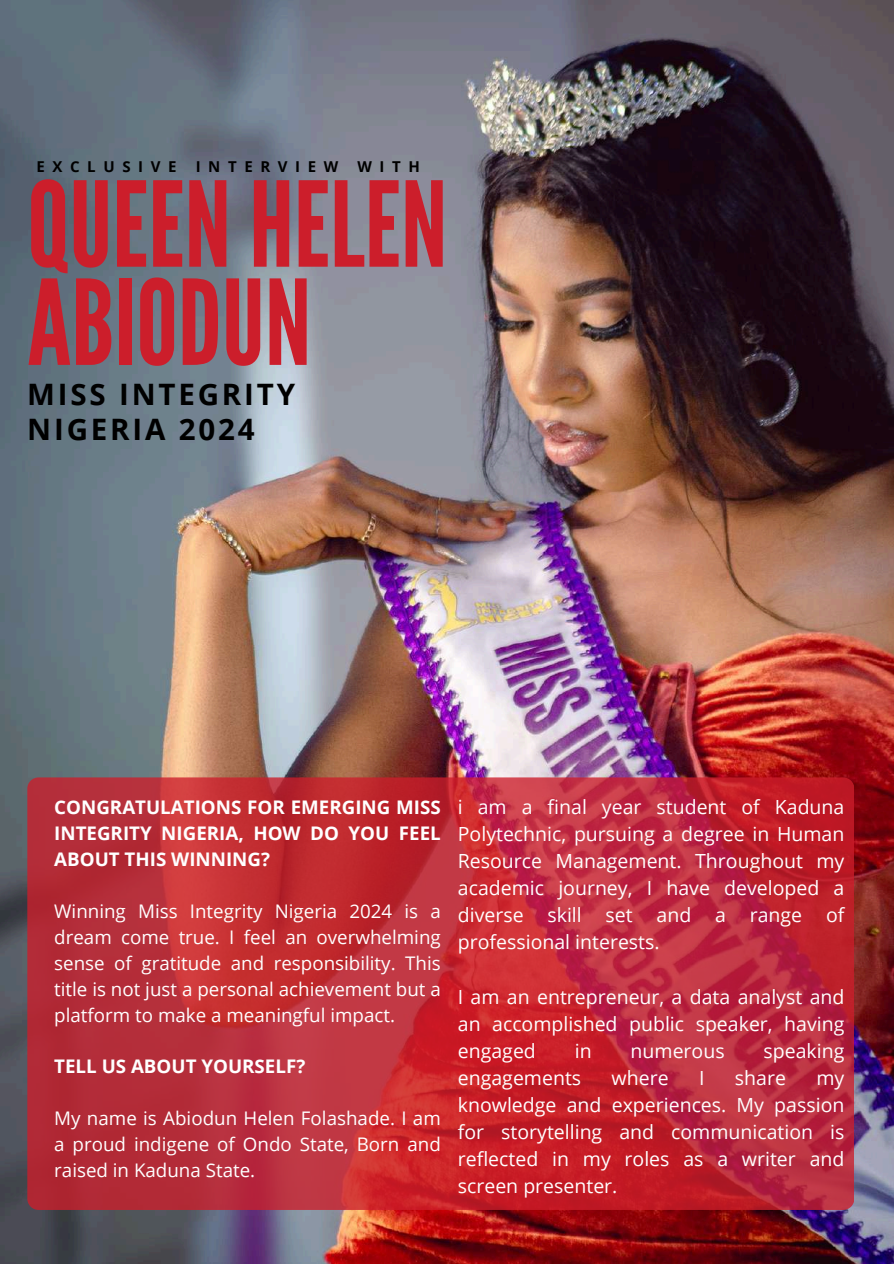
<style>
.page{position:relative;width:894px;height:1264px;background:#fff}
.page>*{position:absolute;margin:0;border:0;box-sizing:border-box;transform-origin:0 0}
.t1{font:117.6px/98.1px "League Gothic";color:#cc1e2b}
.t2{font:700 29.55px/35.1px "Open Sans";letter-spacing:.095em;color:#000}
.t3{font:19.5px/27px "Open Sans";color:#fff;text-align:justify}
.t4{font:18.75px/25.8px "Open Sans";color:#fff;text-align:justify}
.t5{font:700 18.75px/25.8px "Open Sans";color:#fff;text-align:justify}
.t6{font:700 15px "Open Sans";letter-spacing:.505em;color:#000}
</style>
<div class="page">
<img style="left:0;top:0;width:893px;height:1263px">
<svg style="left:27px;top:777px;width:826px;height:432px;background:#be2a37"></svg>
<p class="t6" style="left:36px;top:156px;width:141px">EXCLUSIVE</p>
<p class="t6" style="left:196px;top:156px;width:144px">INTERVIEW</p>
<p class="t6" style="left:357px;top:156px;width:64px">WITH</p>
<h1 class="t1" style="left:27px;top:178px;width:421px">QUEENHELEN<br>ABIODUN</h1>
<h2 class="t2" style="left:27px;top:376px;width:269px">MISS INTEGRITY<br>NIGERIA 2024</h2>
<p class="t5" style="left:54px;top:794px;width:388px">CONGRATULATIONS FOR EMERGING MISS INTEGRITY NIGERIA, HOW DO YOU FEEL ABOUT THIS WINNING?</p>
<p class="t4" style="left:54px;top:897px;width:388px">Winning Miss Integrity Nigeria 2024 is a dream come true. I feel an overwhelming sense of gratitude and responsibility. This title is not just a personal achievement but a platform to make a meaningful impact.</p>
<p class="t5" style="left:54px;top:1053px;width:252px">TELL US ABOUT YOURSELF?</p>
<p class="t4" style="left:54px;top:1104px;width:388px">My name is Abiodun Helen Folashade. I am a proud indigene of Ondo State, Born and raised in Kaduna State.</p>
<p class="t3" style="left:457px;top:793px;width:388px">i am a final year student of Kaduna Polytechnic, pursuing a degree in Human Resource Management. Throughout my academic journey, I have developed a diverse skill set and a range of professional interests.</p>
<p class="t3" style="left:457px;top:982px;width:388px">I am an entrepreneur, a data analyst and an accomplished public speaker, having engaged</p>
<p class="t3" style="left:574px;top:1036px;width:18px">in</p>
<p class="t3" style="left:630px;top:1036px;width:95px">numerous</p>
<p class="t3" style="left:763px;top:1036px;width:82px">speaking</p>
<p class="t3" style="left:457px;top:1063px;width:125px">engagements</p>
<p class="t3" style="left:611px;top:1063px;width:58px">where</p>
<p class="t3" style="left:699px;top:1063px;width:7px">I</p>
<p class="t3" style="left:734px;top:1063px;width:53px">share</p>
<p class="t3" style="left:457px;top:1063px;width:388px;text-indent:358px">my knowledge and experiences. My passion for storytelling and communication is reflected in my roles as a writer and screen presenter.</p>
</div>
